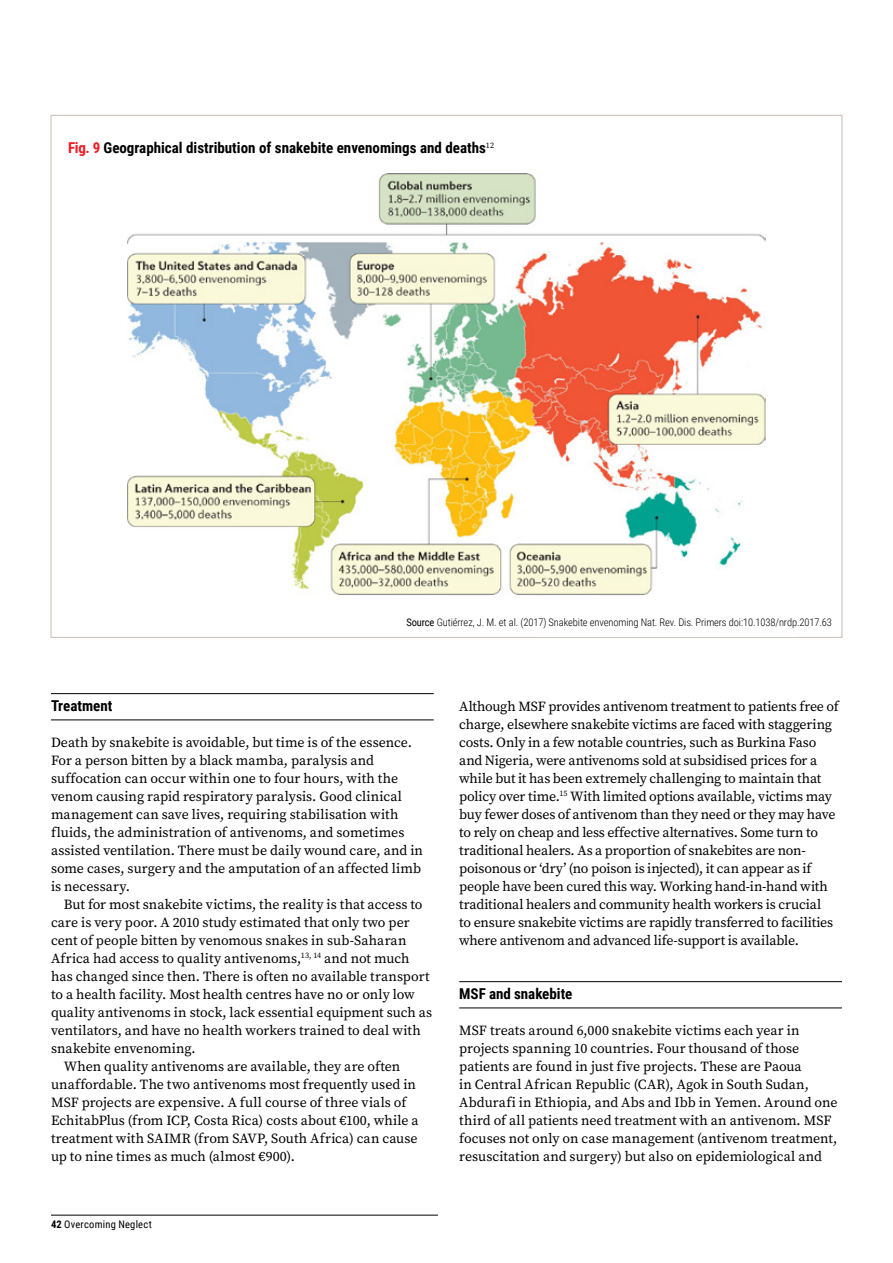
<style>
.page{position:relative;width:893px;height:1263px;background:#fff}
.page>*{position:absolute;margin:0;border:0;box-sizing:border-box;transform-origin:0 0}
.t1{font:700 15px "Roboto Condensed";color:#000}
.t2{font:13.95px/18px "Source Serif Pro";letter-spacing:-.005em;color:#000}
.t3{font:300 10.5px "Roboto Condensed";letter-spacing:-.01em;color:#000}
.t4{font:10.5px "Roboto Condensed";letter-spacing:.025em;color:#000}
.s1{color:#ed1d24}
.s2{font-weight:400}
.s3{font-weight:700}
</style>
<div class="page">
<hr style="left:51px;top:1215px;width:387px;height:1px;background:#000">
<hr style="left:51px;top:693px;width:383px;height:1px;background:#000">
<hr style="left:51px;top:719px;width:383px;height:1px;background:#000">
<hr style="left:459px;top:981px;width:383px;height:1px;background:#000">
<hr style="left:459px;top:1007px;width:383px;height:1px;background:#000">
<img style="left:128px;top:173px;width:637px;height:423px">
<p class="t1" style="left:68px;top:137px;width:428px"><span class="s1">Fig. 9</span> Geographical distribution of snakebite envenomings and deaths<sup>12</sup></p>
<p class="t3" style="left:406px;top:614px;width:427px"><span class="s2">Source</span> Gutiérrez, J. M. et al. (2017) Snakebite envenoming Nat. Rev. Dis. Primers doi:10.1038/nrdp.2017.63</p>
<p class="t1" style="left:51px;top:695px;width:63px">Treatment</p>
<p class="t2" style="left:51px;top:733px;width:374px">Death by snakebite is avoidable, but time is of the essence.<br>For a person bitten by a black mamba, paralysis and suffocation can occur within one to four hours, with the venom causing rapid respiratory paralysis. Good clinical management can save lives, requiring stabilisation with fluids, the administration of antivenoms, and sometimes assisted ventilation. There must be daily wound care, and in some cases, surgery and the amputation of an affected limb is necessary.</p>
<p class="t2" style="left:64px;top:895px;width:360px">But for most snakebite victims, the reality is that access to</p>
<p class="t2" style="left:51px;top:913px;width:360px">care is very poor. A 2010 study estimated that only two per</p>
<p class="t2" style="left:51px;top:931px;width:357px">cent of people bitten by venomous snakes in sub-Saharan</p>
<p class="t2" style="left:51px;top:949px;width:360px">Africa had access to quality antivenoms,<sup>13,</sup> <sup>14</sup> and not much</p>
<p class="t2" style="left:51px;top:967px;width:380px">has changed since then. There is often no available transport</p>
<p class="t2" style="left:51px;top:985px;width:365px">to a health facility. Most health centres have no or only low</p>
<p class="t2" style="left:51px;top:1003px;width:383px">quality antivenoms in stock, lack essential equipment such as</p>
<p class="t2" style="left:51px;top:1021px;width:371px">ventilators, and have no health workers trained to deal with</p>
<p class="t2" style="left:51px;top:1039px;width:146px">snakebite envenoming.</p>
<p class="t2" style="left:64px;top:1057px;width:338px">When quality antivenoms are available, they are often</p>
<p class="t2" style="left:51px;top:1075px;width:367px">unaffordable. The two antivenoms most frequently used in</p>
<p class="t2" style="left:51px;top:1093px;width:357px">MSF projects are expensive. A full course of three vials of</p>
<p class="t2" style="left:51px;top:1111px;width:369px">EchitabPlus (from ICP, Costa Rica) costs about €100, while a</p>
<p class="t2" style="left:51px;top:1129px;width:368px">treatment with SAIMR (from SAVP, South Africa) can cause</p>
<p class="t2" style="left:51px;top:1147px;width:246px">up to nine times as much (almost €900).</p>
<p class="t4" style="left:51px;top:1217px;width:102px"><span class="s3">42</span> Overcoming Neglect</p>
<p class="t2" style="left:459px;top:697px;width:381px">Although MSF provides antivenom treatment to patients free of charge, elsewhere snakebite victims are faced with staggering costs. Only in a few notable countries, such as Burkina Faso and Nigeria, were antivenoms sold at subsidised prices for a while but it has been extremely challenging to maintain that policy over time.<sup>15</sup> With limited options available, victims may buy fewer doses of antivenom than they need or they may have to rely on cheap and less effective alternatives. Some turn to traditional healers. As a proportion of snakebites are non&shy;poisonous or ‘dry’ (no poison is injected), it can appear as if people have been cured this way. Working hand-in-hand with traditional healers and community health workers is crucial<br>to ensure snakebite victims are rapidly transferred to facilities where antivenom and advanced life-support is available.</p>
<p class="t1" style="left:459px;top:983px;width:115px">MSF and snakebite</p>
<p class="t2" style="left:459px;top:1021px;width:380px">MSF treats around 6,000 snakebite victims each year in projects spanning 10 countries. Four thousand of those patients are found in just five projects. These are Paoua<br>in Central African Republic (CAR), Agok in South Sudan, Abdurafi in Ethiopia, and Abs and Ibb in Yemen. Around one third of all patients need treatment with an antivenom. MSF focuses not only on case management (antivenom treatment, resuscitation and surgery) but also on epidemiological and</p>
</div>
